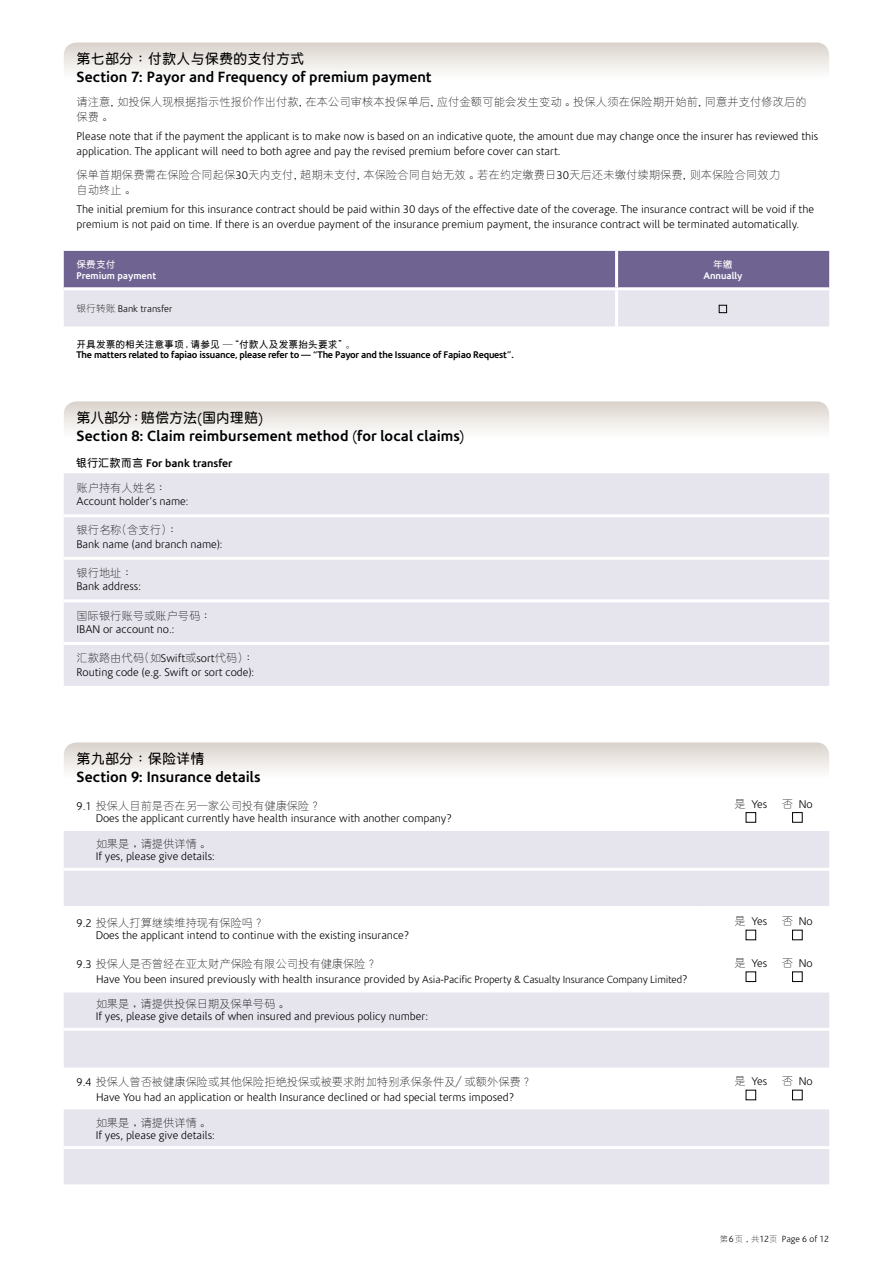
<style>
.page{position:relative;width:893px;height:1263px;background:#fff}
.page>*{position:absolute;margin:0;border:0;box-sizing:border-box;transform-origin:0 0}
.t1{font:700 15px "Corisande";color:#000}
.t2{font:14.25px "C Yuen 2 HKS Semi Bold B5 pc H";color:#000}
.t3{font:14.25px "C Yuen 2 HKS Semi Bold B5 pc H";letter-spacing:-.03em;color:#000}
.t4{font:300 11.25px/15px "Corisande";color:#000}
.t5{font:11.25px/15px "C Yuen 2 HKS Light B5 pc H";color:#000}
.t6{font:700 11.25px "Corisande";color:#000}
.t7{font:700 9.75px "Corisande";letter-spacing:-.025em;color:#000}
.t8{font:9.75px "C Yuen 2 HKS Semi Bold B5 pc H";color:#000}
.t9{font:700 9.75px "Corisande";color:#fff}
.t10{font:300 9.75px "Corisande";color:#000}
.t11{font:9.75px "C Yuen 2 HKS Semi Bold B5 pc H";color:#fff}
.t12{font:300 9px "Corisande";color:#000}
.s1{font-family:"Corisande";font-weight:300}
.s2{font-family:"C Yuen 2 HKS Light B5 pc H";font-weight:400}
.s3{font-family:"C Yuen 2 HKS Light B5 pc H"}
.s4{font-family:"C Yuen 2 HKS Semi Bold B5 pc H";font-weight:400}
.s5{font-size:10.5px}
.s6{font-family:"C Yuen 2 HKS Light B5 pc H";font-weight:400;font-size:8.25px}
</style>
<div class="page">
<svg style="left:64px;top:742px;width:765px;height:30px"></svg>
<svg style="left:64px;top:401px;width:765px;height:30px"></svg>
<svg style="left:64px;top:43px;width:765px;height:29px"></svg>
<div style="left:64px;top:473px;width:765px;height:213px;background:#e6e5ee"></div>
<hr style="left:64px;top:514px;width:765px;height:3px;background:#fff">
<hr style="left:64px;top:557px;width:765px;height:3px;background:#fff">
<hr style="left:64px;top:599px;width:765px;height:3px;background:#fff">
<hr style="left:64px;top:642px;width:765px;height:3px;background:#fff">
<svg style="left:64px;top:831px;width:765px;height:353px;fill:#e6e5ee"></svg>
<hr style="left:64px;top:906px;width:638px;height:3px;background:#fff">
<hr style="left:64px;top:989px;width:638px;height:3px;background:#fff">
<hr style="left:64px;top:1028px;width:765px;height:3px;background:#fff">
<hr style="left:64px;top:1146px;width:765px;height:3px;background:#fff">
<hr style="left:702px;top:989px;width:127px;height:3px;background:#fff">
<hr style="left:702px;top:906px;width:127px;height:3px;background:#fff">
<hr style="left:64px;top:868px;width:765px;height:3px;background:#fff">
<div style="left:746px;top:812px;width:10px;height:10px;border:1px solid #000"></div>
<div style="left:792px;top:812px;width:10px;height:10px;border:1px solid #000"></div>
<div style="left:746px;top:930px;width:10px;height:10px;border:1px solid #000"></div>
<div style="left:792px;top:930px;width:10px;height:10px;border:1px solid #000"></div>
<div style="left:746px;top:972px;width:10px;height:10px;border:1px solid #000"></div>
<div style="left:792px;top:972px;width:10px;height:10px;border:1px solid #000"></div>
<div style="left:746px;top:1090px;width:10px;height:10px;border:1px solid #000"></div>
<div style="left:792px;top:1090px;width:10px;height:10px;border:1px solid #000"></div>
<svg style="left:64px;top:251px;width:765px;height:76px;background:#aba5c0"></svg>
<hr style="left:64px;top:287px;width:765px;height:3px;background:#fff">
<hr style="left:615px;top:251px;width:3px;height:36px;background:#fff">
<hr style="left:615px;top:290px;width:3px;height:37px;background:#fff">
<div style="left:719px;top:305px;width:8px;height:8px;border:1px solid #000"></div>
<p class="t2" style="left:77px;top:53px;width:230px">第七部分：付款人與保費的支付方式</p>
<h1 class="t1" style="left:77px;top:68px;width:357px">Section 7: Payor and Frequency of premium payment</h1>
<p class="t5" style="left:77px;top:96px;width:732px">請注意, 如投保人現根據指示性報價作出付款, 在本公司審核本投保單後, 應付金額可能會發生變動。投保人須在保險期開始前, 同意並支付修改後的保費。</p>
<p class="t4" style="left:77px;top:129px;width:743px">Please note that if the payment the applicant is to make now is based on an indicative quote, the amount due may change once the insurer has reviewed this application. The applicant will need to both agree and pay the revised premium before cover can start.</p>
<p class="t5" style="left:77px;top:169px;width:705px">保單首期保費需在保險合同起保<span class="s1">30</span>天內支付, 超期未支付, 本保險合同自始無效。若在約定繳費日<span class="s1">30</span>天后還未繳付續期保費, 則本保險合同效力自動終止。</p>
<p class="t4" style="left:77px;top:202px;width:739px">The initial premium for this insurance contract should be paid within 30 days of the effective date of the coverage. The insurance contract will be void if the premium is not paid on time. If there is an overdue payment of the insurance premium payment, the insurance contract will be terminated automatically.</p>
<p class="t11" style="left:77px;top:261px;width:41px">保費支付</p>
<p class="t9" style="left:77px;top:270px;width:81px">Premium payment</p>
<p class="t11" style="left:713px;top:261px;width:21px">年繳</p>
<p class="t9" style="left:703px;top:270px;width:40px">Annually</p>
<p class="t10" style="left:77px;top:303px;width:97px"><span class="s2">銀行轉賬</span> Bank transfer</p>
<p class="t8" style="left:77px;top:340px;width:277px">開具發票的相關注意事項，請參見 —“付款人及發票抬頭要求”<span class="s3">。</span></p>
<p class="t7" style="left:77px;top:349px;width:439px">The matters related to fapiao issuance, please refer to — “The Payor and the Issuance of Fapiao Request”.</p>
<p class="t3" style="left:77px;top:412px;width:188px">第八部分：賠償方法(國內理賠)</p>
<h1 class="t1" style="left:77px;top:427px;width:389px">Section 8: Claim reimbursement method <span class="s4">(</span>for local claims<span class="s4">)</span></h1>
<p class="t6" style="left:76px;top:457px;width:158px"><span class="s4">銀行匯款而言</span> For bank transfer</p>
<p class="t5" style="left:77px;top:482px;width:92px">賬戶持有人姓名：</p>
<p class="t4" style="left:77px;top:494px;width:113px">Account holder’s name:</p>
<p class="t5" style="left:77px;top:524px;width:103px">銀行名稱(含支行)：</p>
<p class="t4" style="left:77px;top:537px;width:147px">Bank name (and branch name):</p>
<p class="t5" style="left:77px;top:567px;width:58px">銀行地址：</p>
<p class="t4" style="left:77px;top:579px;width:66px">Bank address:</p>
<p class="t5" style="left:77px;top:609px;width:137px">國際銀行賬號或賬戶號碼：</p>
<p class="t4" style="left:77px;top:622px;width:99px">IBAN or account no.:</p>
<p class="t5" style="left:77px;top:652px;width:179px">匯款路由代碼(如<span class="s1">Swift</span>或<span class="s1">sort</span>代碼)：</p>
<p class="t4" style="left:77px;top:664px;width:179px">Routing code (e.g. Swift or sort code):</p>
<p class="t2" style="left:77px;top:753px;width:130px">第九部分：保險詳情</p>
<h1 class="t1" style="left:77px;top:768px;width:185px">Section 9: Insurance details</h1>
<p class="t5" style="left:77px;top:799px;width:246px"><span class="s1">9.1</span> 投保人目前是否在另一家公司投有健康保險？</p>
<p class="t4" style="left:96px;top:811px;width:358px">Does the applicant currently have health insurance with another company?</p>
<p class="t5" style="left:96px;top:838px;width:114px">如果是，請提供詳情。</p>
<p class="t4" style="left:96px;top:849px;width:121px">If yes, please give details:</p>
<p class="t5" style="left:77px;top:917px;width:189px"><span class="s1">9.2</span> 投保人打算繼續維持現有保險嗎？</p>
<p class="t4" style="left:96px;top:928px;width:315px">Does the applicant intend to continue with the existing insurance?</p>
<p class="t5" style="left:77px;top:957px;width:302px"><span class="s1">9.3</span> 投保人是否曾經在亞太財產保險有限公司投有健康保險？</p>
<p class="t4" style="left:96px;top:971px;width:593px">Have You been insured previously with health insurance provided by <span class="s5">Asia-Pacific Property &amp; Casualty Insurance Company Limited</span>?</p>
<p class="t5" style="left:96px;top:998px;width:193px">如果是，請提供投保日期及保單號碼。</p>
<p class="t4" style="left:96px;top:1009px;width:334px">If yes, please give details of when insured and previous policy number:</p>
<p class="t5" style="left:77px;top:1075px;width:457px"><span class="s1">9.4</span> 投保人曾否被健康保險或其他保險拒絕投保或被要求附加特別承保條件及／或額外保費？</p>
<p class="t4" style="left:96px;top:1090px;width:420px">Have You had an application or health Insurance declined or had special terms imposed?</p>
<p class="t5" style="left:96px;top:1116px;width:114px">如果是，請提供詳情。</p>
<p class="t4" style="left:96px;top:1127px;width:121px">If yes, please give details:</p>
<p class="t4" style="left:734px;top:796px;width:34px"><span class="s2">是</span> Yes</p>
<p class="t4" style="left:782px;top:796px;width:32px"><span class="s2">否</span> No</p>
<p class="t4" style="left:734px;top:914px;width:34px"><span class="s2">是</span> Yes</p>
<p class="t4" style="left:782px;top:914px;width:32px"><span class="s2">否</span> No</p>
<p class="t4" style="left:734px;top:956px;width:34px"><span class="s2">是</span> Yes</p>
<p class="t4" style="left:782px;top:956px;width:32px"><span class="s2">否</span> No</p>
<p class="t4" style="left:734px;top:1074px;width:34px"><span class="s2">是</span> Yes</p>
<p class="t4" style="left:782px;top:1074px;width:32px"><span class="s2">否</span> No</p>
<p class="t12" style="left:720px;top:1234px;width:111px"><span class="s6">第</span>6<span class="s6">頁</span><sub>，</sub><span class="s6">共</span>12<span class="s6">頁</span> Page 6 of 12</p>
</div>
